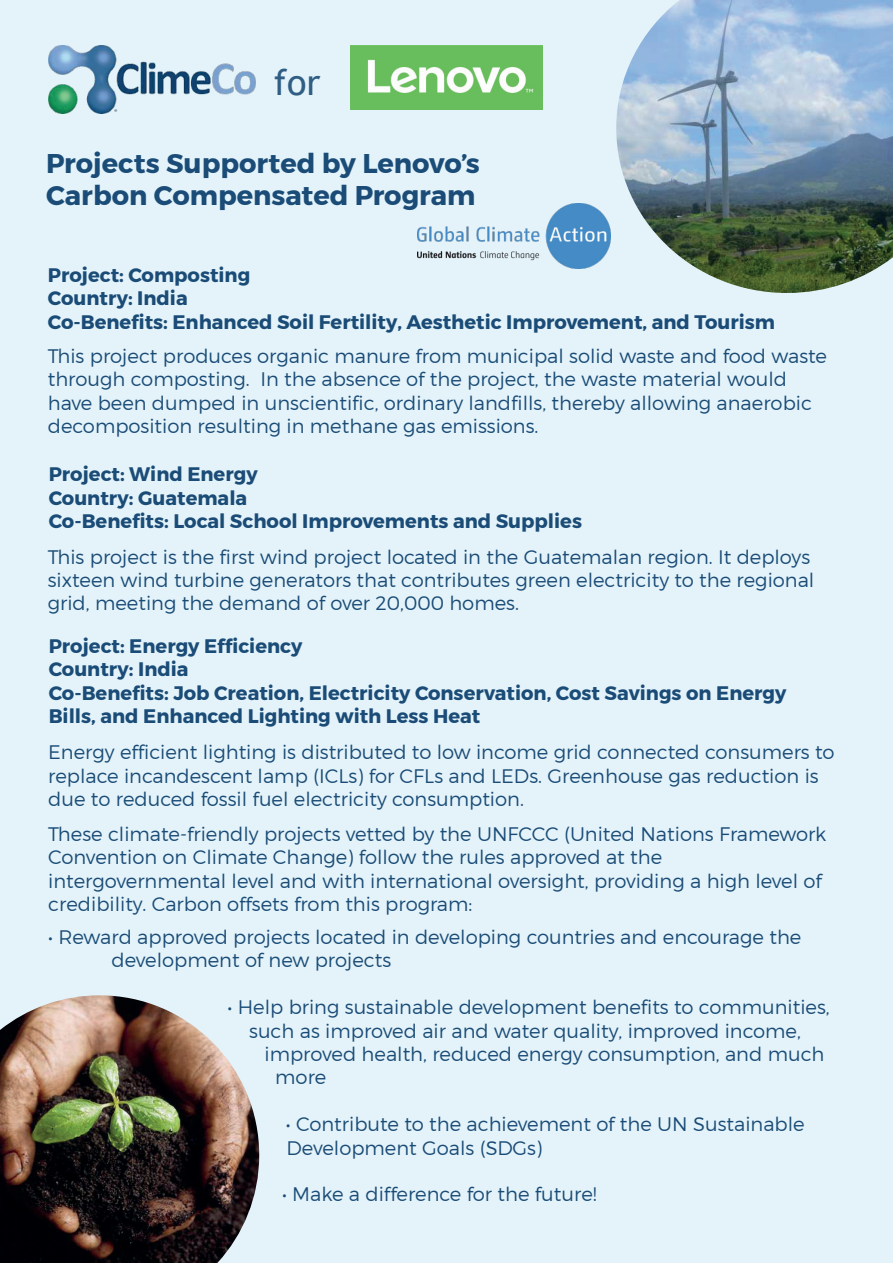
<style>
.page{position:relative;width:893px;height:1263px;background:#e4f3f9}
.page>*{position:absolute;margin:0;border:0;box-sizing:border-box;transform-origin:0 0}
.t1{font:36px "Trebuchet MS";color:#2f5d84}
.t2{font:700 27px/32.4px "Montserrat";color:#1a4c77}
.t3{font:300 19.5px/23.4px "Montserrat";color:#1a4c77}
.t4{font:700 19.5px/23.4px "Montserrat";color:#1a4c77}
</style>
<div class="page">
<img style="left:48px;top:45px;width:208px;height:68px">
<img style="left:350px;top:45px;width:193px;height:64px">
<img style="left:417px;top:203px;width:193px;height:65px">
<img style="left:616px;top:0;width:277px;height:293px">
<img style="left:0;top:995px;width:259px;height:268px">
<h1 class="t1" style="left:274px;top:61px;width:48px">for</h1>
<h2 class="t2" style="left:46px;top:147px;width:435px">Projects Supported by Lenovo’s<br>Carbon Compensated Program</h2>
<p class="t4" style="left:48px;top:264px;width:729px">Project: Composting<br>Country: India<br>Co-Benefits: Enhanced Soil Fertility, Aesthetic Improvement, and Tourism</p>
<p class="t3" style="left:48px;top:344px;width:781px">This project produces organic manure from municipal solid waste and food waste through composting. In the absence of the project, the waste material would have been dumped in unscientific, ordinary landfills, thereby allowing anaerobic decomposition resulting in methane gas emissions.</p>
<p class="t4" style="left:49px;top:463px;width:535px">Project: Wind Energy<br>Country: Guatemala<br>Co-Benefits: Local School Improvements and Supplies</p>
<p class="t3" style="left:48px;top:545px;width:768px">This project is the first wind project located in the Guatemalan region. It deploys sixteen wind turbine generators that contributes green electricity to the regional grid, meeting the demand of over 20,000 homes.</p>
<p class="t4" style="left:49px;top:634px;width:739px">Project: Energy Efficiency<br>Country: India<br>Co-Benefits: Job Creation, Electricity Conservation, Cost Savings on Energy Bills, and Enhanced Lighting with Less Heat</p>
<p class="t3" style="left:48px;top:740px;width:788px">Energy efficient lighting is distributed to low income grid connected consumers to replace incandescent lamp (ICLs) for CFLs and LEDs. Greenhouse gas reduction is due to reduced fossil fuel electricity consumption.</p>
<p class="t3" style="left:48px;top:822px;width:780px">These climate-friendly projects vetted by the UNFCCC (United Nations Framework Convention on Climate Change) follow the rules approved at the intergovernmental level and with international oversight, providing a high level of credibility. Carbon offsets from this program:</p>
<p class="t3" style="left:112px;top:925px;width:691px;text-indent:-63px">• Reward approved projects located in developing countries and encourage the development of new projects</p>
<p class="t3" style="left:228px;top:995px;width:604px;text-align:center">• Help bring sustainable development benefits to communities, such as improved air and water quality, improved income,</p>
<p class="t3" style="left:275px;top:1042px;width:551px;text-indent:-11px">improved health, reduced energy consumption, and much more</p>
<p class="t3" style="left:286px;top:1112px;width:520px">• Contribute to the achievement of the UN Sustainable<br>Development Goals (SDGs)</p>
<p class="t3" style="left:282px;top:1182px;width:316px">• Make a difference for the future!</p>
</div>
